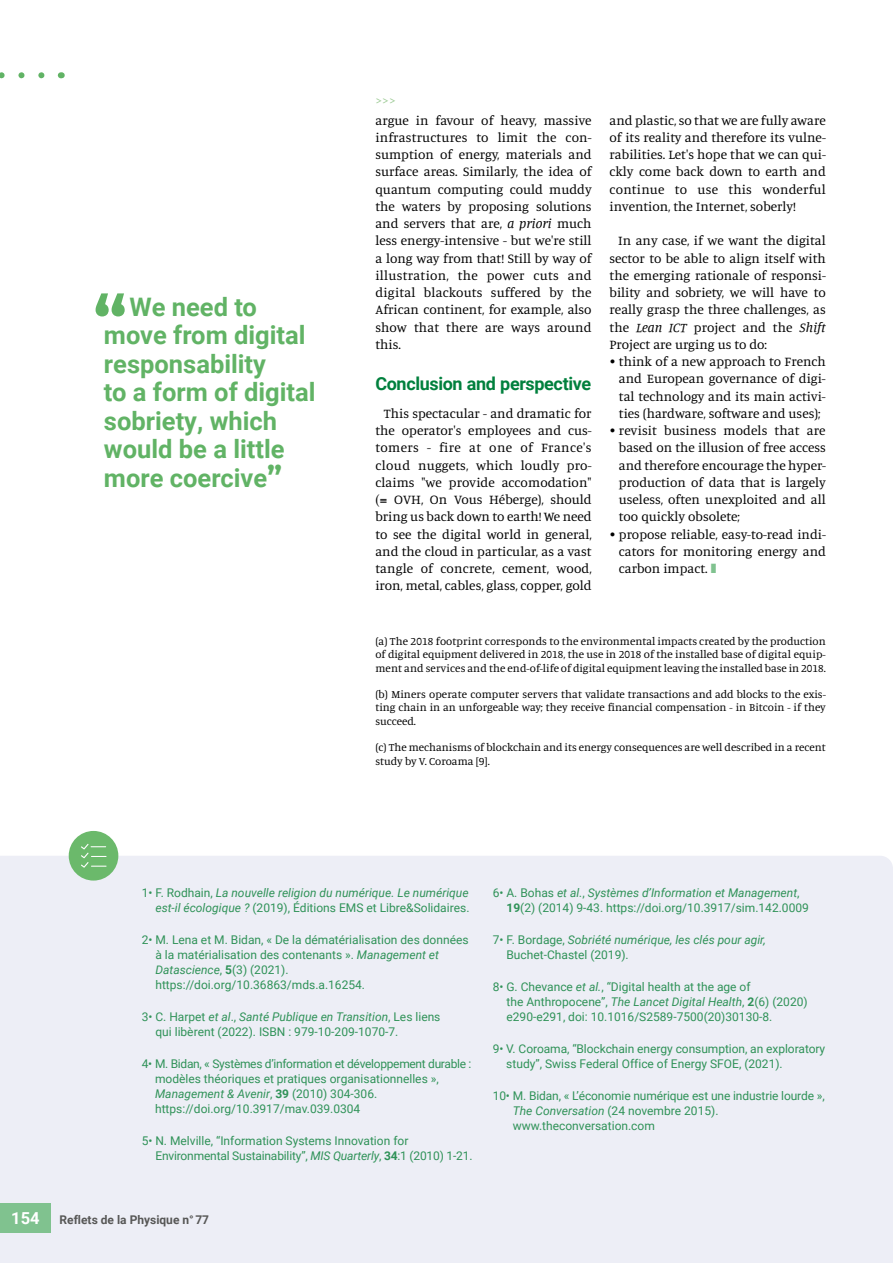
<style>
.page{position:relative;width:893px;height:1263px;background:#fff}
.page>*{position:absolute;margin:0;border:0;box-sizing:border-box;transform-origin:0 0}
.t1{font:700 25.5px/28.5px "Roboto";color:#61b365}
.t2{font:700 18px "Roboto";letter-spacing:-.02em;color:#00803d}
.t3{font:13.5px/17.2px "Manuale";color:#000;text-align:justify}
.t4{font:13.5px "Manuale";color:#9cca94}
.t5{font:12px/15px "Roboto";color:#2f9258}
.t6{font:italic 12px/15px "Roboto";color:#2f9258;text-align:right}
.t7{font:700 12px "Roboto";color:#575756}
.t8{font:11.25px/13.5px "Manuale";color:#000;text-align:justify}
.s1{font-family:"Montserrat";font-size:30px}
.s2{font-style:italic}
.s3{color:#80c28f}
.s4{font-style:normal}
.s5{font-weight:700}
.s6{font-size:16.5px;color:#fff}
</style>
<div class="page">
<div style="left:0;top:856px;width:893px;height:407px;background:#edeef6"></div>
<svg style="left:0;top:72px;width:45px;height:6px"></svg>
<div style="left:0;top:1203px;width:51px;height:30px;background:#80c28f"></div>
<div style="left:69px;top:831px;width:49px;height:49px;background:#6bb96b;border-radius:50%"></div>
<svg style="left:81px;top:844px;width:25px;height:24px"></svg>
<svg style="left:96px;top:293px;width:29px;height:23px"></svg>
<h1 class="t1" style="left:104px;top:292px;width:213px;text-indent:25px">We need to move from digital responsability<br>to a form of digital sobriety, which would be a little more coercive<span class="s1">”</span></h1>
<p class="t4" style="left:375px;top:92px;width:22px">&gt;&gt;&gt;</p>
<p class="t3" style="left:375px;top:111px;width:218px">argue in favour of heavy, massive infrastructures to limit the con&shy;sumption of energy, materials and surface areas. Similarly, the idea of quantum computing could muddy the waters by proposing solutions and servers that are, <span class="s2">a priori</span> much less energy-intensive - but we're still a long way from that! Still by way of illustration, the power cuts and digital blackouts suffered by the African continent, for example, also show that there are ways around this.</p>
<h2 class="t2" style="left:375px;top:371px;width:217px">Conclusion and perspective</h2>
<p class="t3" style="left:375px;top:404px;width:218px;text-align:right">This spectacular - and dramatic for the operator's employees and cus&shy;tomers - fire at one of France's cloud nuggets, which loudly pro&shy;claims "we provide accomodation" ≡ OVH, On Vous Héberge), should bring us back down to earth! We need to see the digital world in general, and the cloud in particular, as a vast tangle of concrete, cement, wood, iron, metal, cables, glass, copper, gold</p>
<p class="t3" style="left:610px;top:111px;width:218px">and plastic, so that we are fully aware of its reality and therefore its vulne&shy;rabilities. Let's hope that we can qui&shy;ckly come back down to earth and continue to use this wonderful invention, the Internet, soberly!</p>
<p class="t3" style="left:610px;top:232px;width:218px;text-indent:9px">In any case, if we want the digital sector to be able to align itself with the emerging rationale of responsi&shy;bility and sobriety, we will have to really grasp the three challenges, as the <span class="s2">Lean ICT</span> project and the <span class="s2">Shift </span>Project are urging us to do:</p>
<p class="t3" style="left:619px;top:352px;width:208px;text-indent:-9px">• think of a new approach to French and European governance of digi&shy;tal technology and its main activi&shy;ties (hardware, software and uses);</p>
<p class="t3" style="left:619px;top:421px;width:208px;text-indent:-9px">• revisit business models that are based on the illusion of free access and therefore encourage the hyper&shy;production of data that is largely useless, often unexploited and all too quickly obsolete;</p>
<p class="t3" style="left:619px;top:525px;width:208px;text-indent:-9px">• propose reliable, easy-to-read indi&shy;cators for monitoring energy and carbon impact. <span class="s3">❚</span></p>
<p class="t8" style="left:375px;top:634px;width:452px">(a) The 2018 footprint corresponds to the environmental impacts created by the production of digital equipment delivered in 2018, the use in 2018 of the installed base of digital equip&shy;ment and services and the end-of-life of digital equipment leaving the installed base in 2018.</p>
<p class="t8" style="left:375px;top:687px;width:452px">(b) Miners operate computer servers that validate transactions and add blocks to the exis&shy;ting chain in an unforgeable way; they receive financial compensation - in Bitcoin - if they succeed.</p>
<p class="t8" style="left:375px;top:740px;width:452px">(c) The mechanisms of blockchain and its energy consequences are well described in a recent study by V. Coroama [9].</p>
<p class="t6" style="left:142px;top:885px;width:329px"><span class="s4">1• F. Rodhain,</span> La nouvelle religion du numérique. Le numérique est-il écologique ? <span class="s4">(2019), Éditions EMS et Libre&amp;Solidaires.</span></p>
<p class="t5" style="left:155px;top:932px;width:315px;text-indent:-14px">2• M. Lena et M. Bidan, « De la dématérialisation des données à la matérialisation des contenants ». <span class="s2">Management et Datascience</span>, <span class="s5">5</span>(3) (2021). https://doi.org/10.36863/mds.a.16254.</p>
<p class="t5" style="left:155px;top:1009px;width:287px;text-indent:-14px">3• C. Harpet <span class="s2">et al</span>., <span class="s2">Santé Publique en Transition</span>, Les liens qui libèrent (2022). ISBN : 979-10-209-1070-7.</p>
<p class="t5" style="left:155px;top:1056px;width:318px;text-indent:-13px">4• M. Bidan, « Systèmes d’information et développement durable : modèles théoriques et pratiques organisationnelles », <span class="s2">Management &amp; Avenir</span>, <span class="s5">39</span> (2010) 304-306. https://doi.org/10.3917/mav.039.0304</p>
<p class="t5" style="left:155px;top:1133px;width:319px;text-indent:-14px">5• N. Melville, “Information Systems Innovation for<br>Environmental Sustainability”, <span class="s2">MIS Quarterly</span>, <span class="s5">34</span>:1 (2010) 1-21.</p>
<p class="t7" style="left:11px;top:1211px;width:199px"><span class="s6">154</span> Reflets de la Physique n° 77</p>
<p class="t5" style="left:506px;top:885px;width:304px;text-indent:-14px">6• A. Bohas <span class="s2">et al.</span>, <span class="s2">Systèmes d’Information et Management</span>,<br><span class="s5">19</span>(2) (2014) 9-43. https://doi.org/10.3917/sim.142.0009</p>
<p class="t6" style="left:506px;top:932px;width:261px;text-align:left;text-indent:-14px"><span class="s4">7• F. Bordage,</span> Sobriété numérique, les clés pour agir,<br><span class="s4">Buchet-Chastel (2019).</span></p>
<p class="t5" style="left:506px;top:979px;width:303px;text-indent:-14px">8• G. Chevance <span class="s2">et al.</span>, “Digital health at the age of<br>the Anthropocene”, <span class="s2">The Lancet Digital Health</span>, <span class="s5">2</span>(6) (2020) e290-e291, doi: 10.1016/S2589-7500(20)30130-8.</p>
<p class="t5" style="left:506px;top:1041px;width:320px;text-indent:-14px">9• V. Coroama, “Blockchain energy consumption, an exploratory study”, Swiss Federal Office of Energy SFOE, (2021).</p>
<p class="t5" style="left:513px;top:1088px;width:314px;text-indent:-20px">10• M. Bidan, « L’économie numérique est une industrie lourde »,<br><span class="s2">The Conversation</span> (24 novembre 2015). www.theconversation.com</p>
</div>
